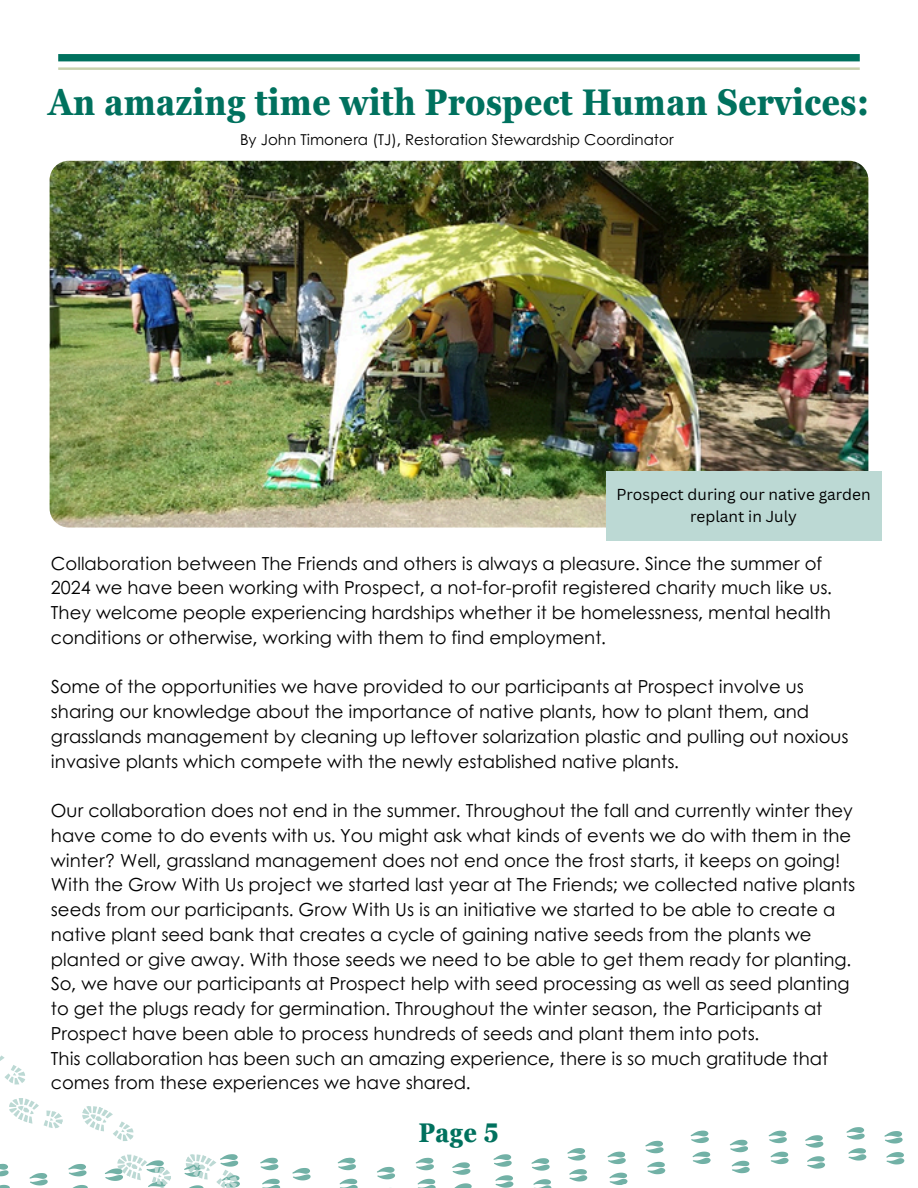
<style>
.page{position:relative;width:918px;height:1188px;background:#fff}
.page>*{position:absolute;margin:0;border:0;box-sizing:border-box;transform-origin:0 0}
.t1{font:700 condensed 37.05px "Georgia Pro";color:#00715e}
.t2{font:700 condensed 27px "Georgia Pro";color:#00715e}
.t3{font:18px/24.8px "Century Gothic";color:#000}
.t4{font:15.45px/21.3px "Canva Sans";color:#000;text-align:center}
.t5{font:15px "Century Gothic";color:#000}
</style>
<div class="page">
<div style="left:58px;top:54px;width:802px;height:7px;background:#00715e"></div>
<hr style="left:58px;top:67px;width:802px;height:3px;background:#c8d2ad">
<svg style="left:607px;top:1151px;width:21px;height:34px"></svg>
<svg style="left:567px;top:1148px;width:21px;height:34px"></svg>
<svg style="left:531px;top:1158px;width:21px;height:30px"></svg>
<svg style="left:493px;top:1154px;width:21px;height:34px"></svg>
<svg style="left:452px;top:1162px;width:20px;height:26px"></svg>
<svg style="left:415px;top:1157px;width:21px;height:31px"></svg>
<svg style="left:377px;top:1166px;width:18px;height:22px"></svg>
<svg style="left:337px;top:1157px;width:21px;height:31px"></svg>
<svg style="left:292px;top:1168px;width:19px;height:13px"></svg>
<svg style="left:260px;top:1157px;width:21px;height:31px"></svg>
<svg style="left:68px;top:1164px;width:20px;height:24px"></svg>
<svg style="left:29px;top:1173px;width:19px;height:13px"></svg>
<svg style="left:0;top:1163px;width:10px;height:25px"></svg>
<svg style="left:884px;top:1131px;width:21px;height:34px"></svg>
<svg style="left:846px;top:1127px;width:21px;height:34px"></svg>
<svg style="left:805px;top:1135px;width:20px;height:34px"></svg>
<svg style="left:768px;top:1130px;width:21px;height:35px"></svg>
<svg style="left:729px;top:1139px;width:21px;height:35px"></svg>
<svg style="left:690px;top:1130px;width:21px;height:34px"></svg>
<svg style="left:645px;top:1140px;width:21px;height:35px"></svg>
<svg style="left:184px;top:1154px;width:56px;height:34px"></svg>
<svg style="left:82px;top:1106px;width:52px;height:35px"></svg>
<svg style="left:104px;top:1154px;width:67px;height:34px"></svg>
<svg style="left:0;top:1055px;width:25px;height:30px"></svg>
<svg style="left:9px;top:1098px;width:54px;height:31px"></svg>
<img style="left:50px;top:161px;width:818px;height:367px;border-radius:19px">
<div style="left:606px;top:471px;width:275px;height:70px;background:#bcd9d4"></div>
<p class="t1" style="left:48px;top:81px;width:823px">An amazing time with Prospect Human Services:</p>
<h3 class="t5" style="left:240px;top:129px;width:435px">By John Timonera (TJ), Restoration Stewardship Coordinator</h3>
<h3 class="t4" style="left:616px;top:484px;width:256px">Prospect during our native garden replant in July</h3>
<p class="t3" style="left:51px;top:550px;width:782px">Collaboration between The Friends and others is always a pleasure. Since the summer of 2024 we have been working with Prospect, a not-for-profit registered charity much like us.<br>They welcome people experiencing hardships whether it be homelessness, mental health conditions or otherwise, working with them to find employment.</p>
<p class="t3" style="left:51px;top:674px;width:799px">Some of the opportunities we have provided to our participants at Prospect involve us sharing our knowledge about the importance of native plants, how to plant them, and grasslands management by cleaning up leftover solarization plastic and pulling out noxious invasive plants which compete with the newly established native plants.</p>
<h1 class="t3" style="left:51px;top:797px;width:806px">Our collaboration does not end in the summer. Throughout the fall and currently winter they have come to do events with us. You might ask what kinds of events we do with them in the winter? Well, grassland management does not end once the frost starts, it keeps on going!<br>With the Grow With Us project we started last year at The Friends; we collected native plants seeds from our participants. Grow With Us is an initiative we started to be able to create a native plant seed bank that creates a cycle of gaining native seeds from the plants we planted or give away. With those seeds we need to be able to get them ready for planting.<br>So, we have our participants at Prospect help with seed processing as well as seed planting to get the plugs ready for germination. Throughout the winter season, the Participants at Prospect have been able to process hundreds of seeds and plant them into pots.<br>This collaboration has been such an amazing experience, there is so much gratitude that comes from these experiences we have shared.</h1>
<p class="t2" style="left:418px;top:1118px;width:82px">Page 5</p>
</div>
